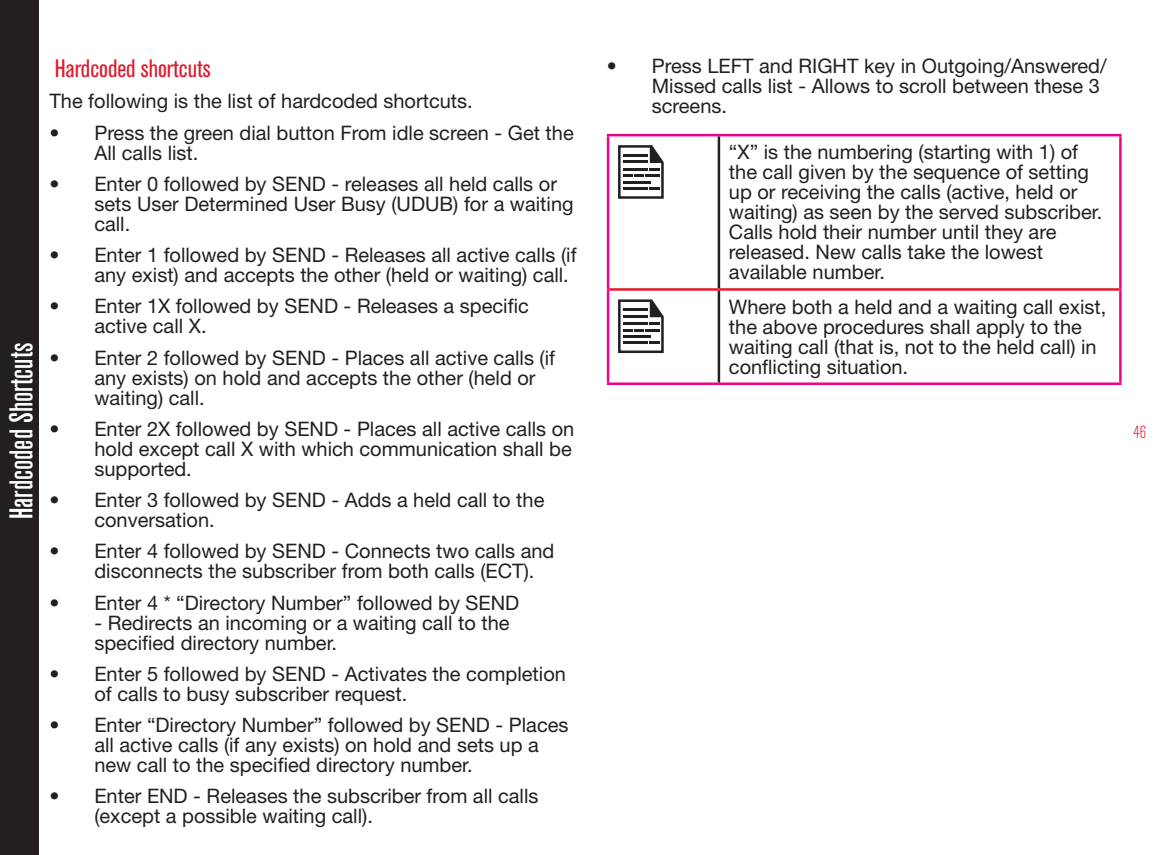
<style>
.page{position:relative;width:1170px;height:855px;background:#fff}
.page>*{position:absolute;margin:0;border:0;box-sizing:border-box;transform-origin:0 0}
.sidetitle{font:500 condensed 32.5px "Akzidenz Grotesk BQ";color:#fff}
.HeadingL1{font:condensed 25px "Akzidenz Grotesk BQ";color:#e2192c}
.bulletlist{font:20px/20px "Helvetica Neue LT Std";color:#231f20}
.cellbody{font:20px/20px "Helvetica Neue LT Std";color:#231f20}
.Mainbody{font:20px "Helvetica Neue LT Std";color:#231f20}
.t1{font:300 condensed 17.5px "Akzidenz Grotesk BQ";color:#e2192c}
</style>
<div class="page">
<div style="left:0;top:0;width:39px;height:855px;background:#231f20"></div>
<hr style="left:607px;top:134px;width:112px;height:2px;background:#ed028c">
<hr style="left:607px;top:136px;width:2px;height:153px;background:#ed028c">
<hr style="left:719px;top:134px;width:403px;height:2px;background:#ed028c">
<hr style="left:1119px;top:136px;width:3px;height:153px;background:#ed028c">
<hr style="left:718px;top:136px;width:2px;height:152px;background:#231f20">
<hr style="left:609px;top:288px;width:110px;height:3px;background:#e2192c">
<hr style="left:719px;top:288px;width:400px;height:3px;background:#e2192c">
<hr style="left:607px;top:289px;width:2px;height:93px;background:#ed028c">
<hr style="left:1119px;top:289px;width:3px;height:93px;background:#ed028c">
<hr style="left:607px;top:382px;width:112px;height:3px;background:#ed028c">
<hr style="left:719px;top:382px;width:403px;height:3px;background:#ed028c">
<hr style="left:718px;top:291px;width:2px;height:91px;background:#231f20">
<svg style="left:618px;top:145px;width:46px;height:54px"></svg>
<svg style="left:618px;top:299px;width:46px;height:54px"></svg>
<p class="sidetitle" style="left:3px;top:519px;width:178px;rotate:-90deg">Hardcoded Shortcuts</p>
<p class="HeadingL1" style="left:55px;top:54px;width:157px">Hardcoded shortcuts</p>
<p class="Mainbody" style="left:49px;top:89px;width:425px">The following is the list of hardcoded shortcuts.</p>
<p class="bulletlist" style="left:94px;top:122px;width:481px;text-indent:-45px">• Press the green dial button From idle screen - Get the<br>All calls list.</p>
<p class="bulletlist" style="left:94px;top:174px;width:481px;text-indent:-45px">• Enter 0 followed by SEND - releases all held calls or sets User Determined User Busy (UDUB) for a waiting call.</p>
<p class="bulletlist" style="left:94px;top:245px;width:484px;text-indent:-45px">• Enter 1 followed by SEND - Releases all active calls (if any exist) and accepts the other (held or waiting) call.</p>
<p class="bulletlist" style="left:94px;top:296px;width:436px;text-indent:-45px">• Enter 1X followed by SEND - Releases a specific active call X.</p>
<p class="bulletlist" style="left:94px;top:347px;width:462px;text-indent:-45px">• Enter 2 followed by SEND - Places all active calls (if any exists) on hold and accepts the other (held or waiting) call.</p>
<p class="bulletlist" style="left:94px;top:419px;width:482px;text-indent:-45px">• Enter 2X followed by SEND - Places all active calls on hold except call X with which communication shall be supported.</p>
<p class="bulletlist" style="left:94px;top:490px;width:452px;text-indent:-45px">• Enter 3 followed by SEND - Adds a held call to the conversation.</p>
<p class="bulletlist" style="left:94px;top:541px;width:462px;text-indent:-45px">• Enter 4 followed by SEND - Connects two calls and disconnects the subscriber from both calls (ECT).</p>
<p class="bulletlist" style="left:49px;top:592px;width:471px">• Enter 4 * “Directory Number” followed by SEND</p>
<p class="bulletlist" style="left:94px;top:612px;width:417px">- Redirects an incoming or a waiting call to the specified directory number.</p>
<p class="bulletlist" style="left:94px;top:664px;width:473px;text-indent:-45px">• Enter 5 followed by SEND - Activates the completion of calls to busy subscriber request.</p>
<p class="bulletlist" style="left:94px;top:715px;width:476px;text-indent:-45px">• Enter “Directory Number” followed by SEND - Places all active calls (if any exists) on hold and sets up a new call to the specified directory number.</p>
<p class="bulletlist" style="left:94px;top:786px;width:446px;text-indent:-45px">• Enter END - Releases the subscriber from all calls (except a possible waiting call).</p>
<p class="bulletlist" style="left:652px;top:55px;width:456px;text-indent:-45px">• Press LEFT and RIGHT key in Outgoing/Answered/<br>Missed calls list - Allows to scroll between these 3 screens.</p>
<p class="cellbody" style="left:729px;top:142px;width:375px">“X” is the numbering (starting with 1) of the call given by the sequence of setting up or receiving the calls (active, held or waiting) as seen by the served subscriber.<br>Calls hold their number until they are released. New calls take the lowest available number.</p>
<p class="cellbody" style="left:729px;top:296px;width:379px">Where both a held and a waiting call exist, the above procedures shall apply to the waiting call (that is, not to the held call) in conflicting situation.</p>
<p class="t1" style="left:1134px;top:422px;width:14px">46</p>
</div>
